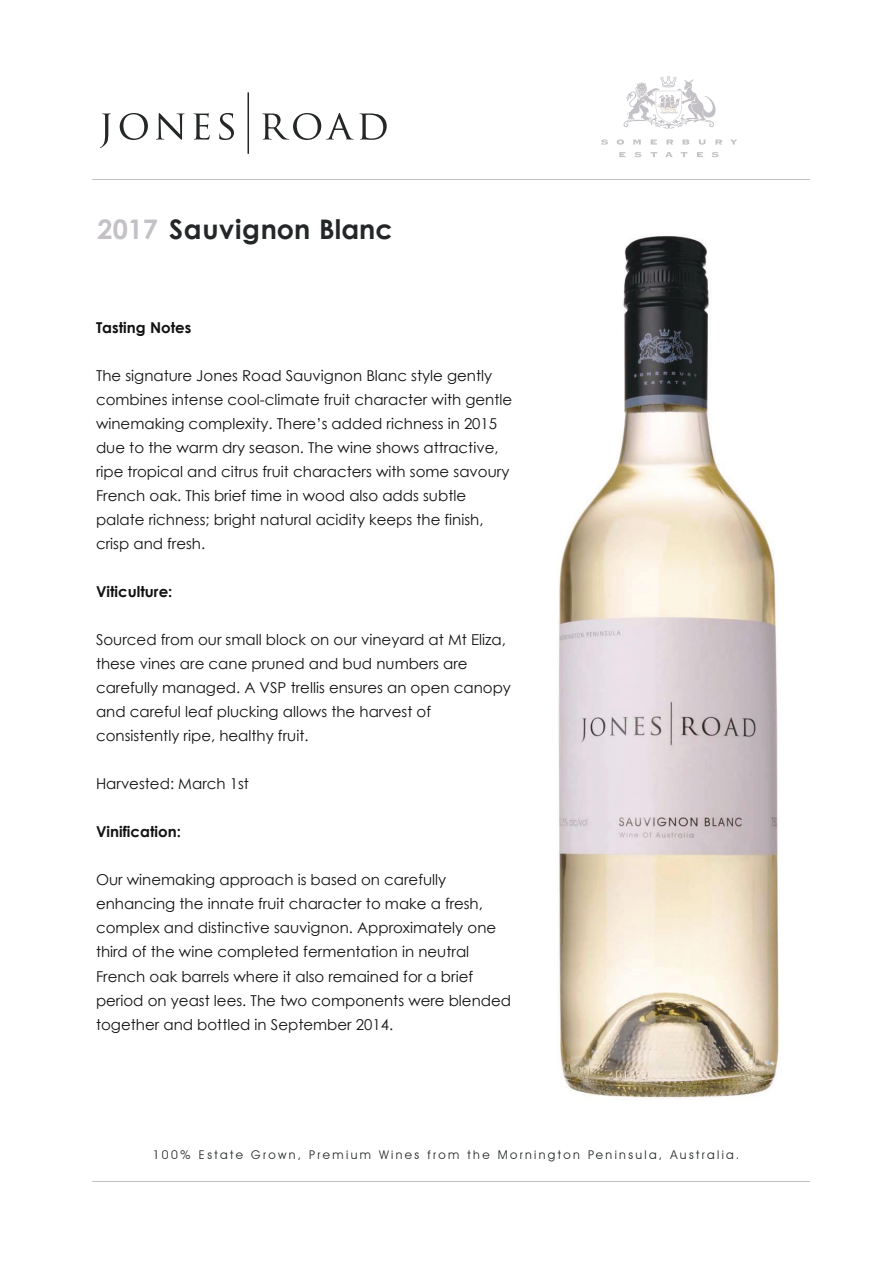
<style>
.page{position:relative;width:893px;height:1263px;background:#fff}
.page>*{position:absolute;margin:0;border:0;box-sizing:border-box;transform-origin:0 0}
.t1{font:700 27px "Century Gothic";color:#242728}
.t2{font:15px/24px "Century Gothic";color:#111212}
.t3{font:700 15px "Century Gothic";color:#111212}
.t4{font:12px "Avant Garde IT Cby BT";letter-spacing:.2em;color:#242728}
.s1{color:#c3c1c6}
</style>
<div class="page">
<hr style="left:93px;top:1181px;width:717px;height:1px;background:#c3c1c6">
<hr style="left:93px;top:180px;width:717px;height:1px;background:#c3c1c6">
<svg style="left:100px;top:113px;width:11px;height:35px"></svg>
<svg style="left:120px;top:113px;width:28px;height:27px"></svg>
<svg style="left:156px;top:113px;width:29px;height:27px"></svg>
<svg style="left:193px;top:113px;width:17px;height:27px"></svg>
<svg style="left:219px;top:113px;width:15px;height:27px"></svg>
<svg style="left:262px;top:113px;width:125px;height:27px"></svg>
<hr style="left:247px;top:92px;width:2px;height:62px;background:#242728">
<svg style="left:601px;top:139px;width:7px;height:6px"></svg>
<svg style="left:617px;top:139px;width:7px;height:6px"></svg>
<svg style="left:633px;top:140px;width:8px;height:5px"></svg>
<svg style="left:650px;top:139px;width:7px;height:6px"></svg>
<svg style="left:666px;top:140px;width:7px;height:5px"></svg>
<svg style="left:682px;top:140px;width:7px;height:5px"></svg>
<svg style="left:699px;top:140px;width:7px;height:5px"></svg>
<svg style="left:715px;top:140px;width:7px;height:5px"></svg>
<svg style="left:731px;top:140px;width:6px;height:5px"></svg>
<svg style="left:619px;top:152px;width:6px;height:5px"></svg>
<svg style="left:634px;top:152px;width:7px;height:5px"></svg>
<svg style="left:711px;top:152px;width:8px;height:5px"></svg>
<svg style="left:650px;top:152px;width:7px;height:5px"></svg>
<svg style="left:665px;top:152px;width:8px;height:5px"></svg>
<svg style="left:681px;top:152px;width:6px;height:5px"></svg>
<svg style="left:697px;top:152px;width:6px;height:5px"></svg>
<svg style="left:623px;top:76px;width:93px;height:53px"></svg>
<img style="left:558px;top:236px;width:221px;height:864px">
<h1 class="t1" style="left:98px;top:212px;width:297px"><span class="s1">2017</span> Sauvignon Blanc</h1>
<p class="t3" style="left:96px;top:318px;width:97px">Tasting Notes</p>
<p class="t2" style="left:96px;top:364px;width:418px">The signature Jones Road Sauvignon Blanc style gently combines intense cool-climate fruit character with gentle winemaking complexity. There’s added richness in 2015 due to the warm dry season. The wine shows attractive, ripe tropical and citrus fruit characters with some savoury French oak. This brief time in wood also adds subtle palate richness; bright natural acidity keeps the finish, crisp and fresh.</p>
<p class="t3" style="left:96px;top:582px;width:78px">Viticulture:</p>
<p class="t2" style="left:96px;top:628px;width:416px">Sourced from our small block on our vineyard at Mt Eliza, these vines are cane pruned and bud numbers are carefully managed. A VSP trellis ensures an open canopy and careful leaf plucking allows the harvest of consistently ripe, healthy fruit.</p>
<p class="t2" style="left:96px;top:772px;width:155px">Harvested: March 1st</p>
<p class="t3" style="left:96px;top:822px;width:86px">Vinification:</p>
<p class="t2" style="left:96px;top:868px;width:417px">Our winemaking approach is based on carefully enhancing the innate fruit character to make a fresh, complex and distinctive sauvignon. Approximately one third of the wine completed fermentation in neutral French oak barrels where it also remained for a brief period on yeast lees. The two components were blended together and bottled in September 2014.</p>
<p class="t4" style="left:153px;top:1148px;width:588px">100% Estate Grown, Premium Wines from the Mornington Peninsula, Australia.</p>
</div>
